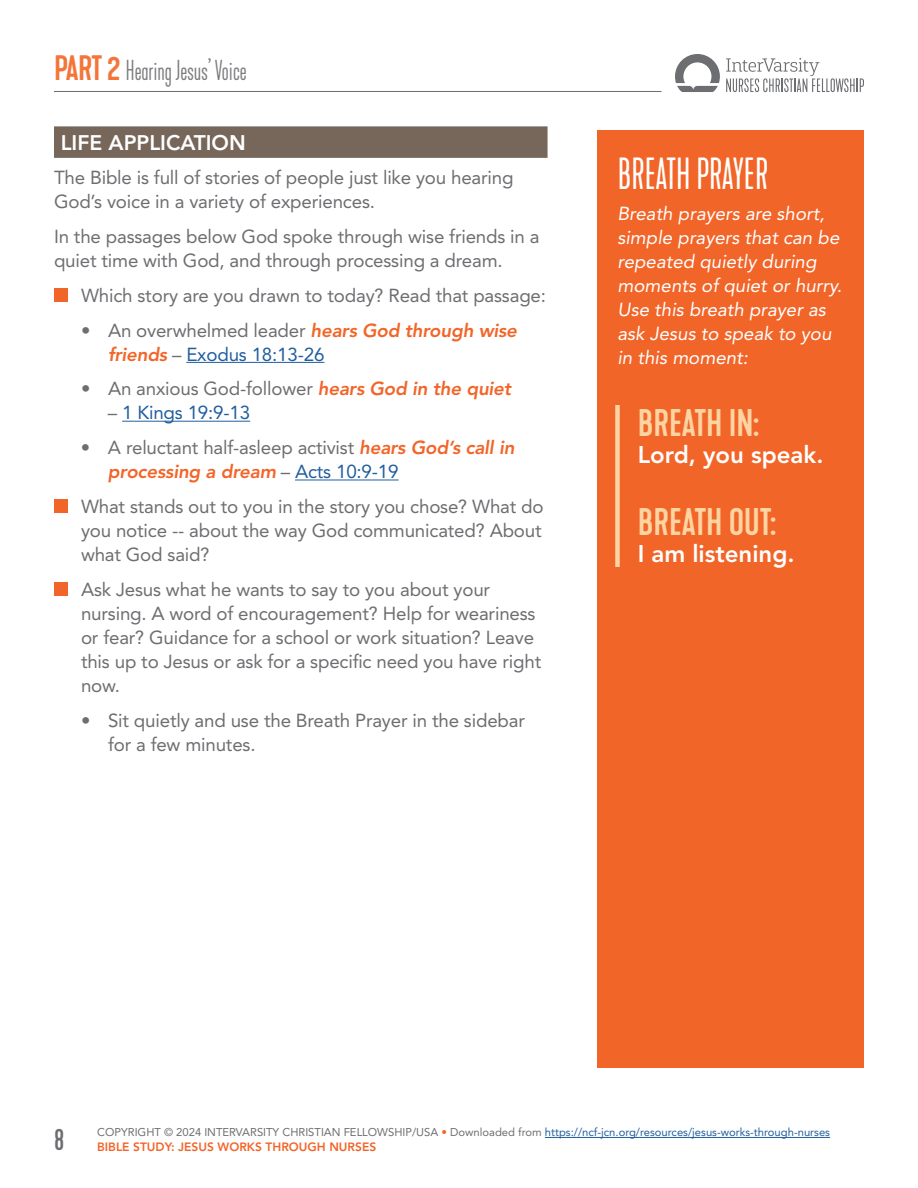
<style>
.page{position:relative;width:918px;height:1188px;background:#fff}
.page>*{position:absolute;margin:0;border:0;box-sizing:border-box;transform-origin:0 0}
.t1{font:42px "Kapra Neue Pro Light Condensed Rounded";letter-spacing:-.01em;color:#fff}
.t2{font:36px "Kapra Neue Pro Medium Rounded";color:#fed4a2}
.t3{font:30px "Kapra Neue Pro Regular Condensed Rounded";color:#6d6e71}
.t4{font:27px "Kapra Neue Pro Extra Light Condensed Rounded";letter-spacing:-.01em;color:#7c7c7f}
.t5{font:800 24px "Avenir LT Std";color:#fff}
.t6{font:800 21px "Avenir LT Std";color:#fff}
.t7{font:18.75px/24px "Avenir LT Std";letter-spacing:-.01em;color:#6d6e71}
.t8{font:italic 18.75px/24px "Avenir LT Std";color:#fff}
.t9{font:italic 800 18.75px/24px "Avenir LT Std";letter-spacing:-.01em;color:#f26529}
.t10{font:18.75px "Avenir LT Std";letter-spacing:-.01em;color:#215e9e}
.t11{font:800 12px "Avenir LT Std";color:#f26529}
.t12{font:11.25px "Avenir LT Std";color:#6d6e71}
.s1{font-family:"Kapra Neue Pro Medium Rounded";font-size:33px;color:#f4753a}
.s2{font-weight:400;font-style:normal;color:#6d6e71}
.s3{font-weight:400;font-style:normal;color:#215e9e}
.s4{font-weight:800;font-style:italic;color:#f26529}
.s5{color:#6d6e71}
.s6{color:#f26529}
.s7{color:#215e9e}
</style>
<div class="page">
<svg style="left:675px;top:54px;width:45px;height:38px"></svg>
<svg style="left:726px;top:58px;width:138px;height:34px"></svg>
<hr style="left:54px;top:91px;width:608px;height:1px;background:#6d6e71">
<hr style="left:545px;top:1137px;width:285px;height:1px;background:#215e9e">
<div style="left:54px;top:126px;width:494px;height:32px;background:#77675a"></div>
<hr style="left:186px;top:362px;width:138px;height:1px;background:#215e9e">
<hr style="left:122px;top:421px;width:128px;height:1px;background:#215e9e">
<hr style="left:295px;top:480px;width:104px;height:1px;background:#215e9e">
<div style="left:54px;top:288px;width:14px;height:14px;background:#f26529"></div>
<div style="left:54px;top:499px;width:14px;height:14px;background:#f26529"></div>
<div style="left:54px;top:582px;width:14px;height:14px;background:#f26529"></div>
<div style="left:597px;top:131px;width:267px;height:937px;background:#f26529"></div>
<div style="left:615px;top:405px;width:5px;height:162px;background:#fed4a2"></div>
<h3 class="t4" style="left:54px;top:55px;width:194px"><span class="s1">PART 2</span> Hearing Jesus’ Voice</h3>
<p class="t6" style="left:61px;top:130px;width:187px">LIFE APPLICATION</p>
<p class="t7" style="left:54px;top:166px;width:461px">The Bible is full of stories of people just like you hearing<br>God’s voice in a variety of experiences.</p>
<p class="t7" style="left:54px;top:225px;width:487px">In the passages below God spoke through wise friends in a quiet time with God, and through processing a dream.</p>
<p class="t7" style="left:81px;top:283px;width:467px">Which story are you drawn to today? Read that passage:</p>
<p class="t9" style="left:108px;top:318px;width:411px;text-indent:-27px"><span class="s2">• An overwhelmed leader</span> hears God through wise friends <span class="s2">–</span> <span class="s3">Exodus 18:13-26</span></p>
<p class="t7" style="left:81px;top:377px;width:432px">• An anxious God-follower <span class="s4">hears God in the quiet</span></p>
<p class="t10" style="left:108px;top:402px;width:144px"><span class="s5">–</span> 1 Kings 19:9-13</p>
<p class="t9" style="left:108px;top:436px;width:408px;text-indent:-27px"><span class="s2">• A reluctant half-asleep activist</span> hears God’s call in processing a dream <span class="s2">–</span> <span class="s3">Acts 10:9-19</span></p>
<p class="t7" style="left:81px;top:495px;width:464px;text-align:justify">What stands out to you in the story you chose? What do you notice -- about the way God communicated? About what God said?</p>
<p class="t7" style="left:81px;top:577px;width:462px">Ask Jesus what he wants to say to you about your nursing. A word of encouragement? Help for weariness or fear? Guidance for a school or work situation? Leave this up to Jesus or ask for a specific need you have right now.</p>
<p class="t7" style="left:108px;top:708px;width:419px;text-indent:-27px">• Sit quietly and use the Breath Prayer in the sidebar for a few minutes.</p>
<h1 class="t1" style="left:617px;top:149px;width:152px">BREATH PRAYER</h1>
<p class="t8" style="left:617px;top:202px;width:226px">Breath prayers are short, simple prayers that can be repeated quietly during moments of quiet or hurry.<br>Use this breath prayer as ask Jesus to speak to you in this moment:</p>
<h2 class="t2" style="left:638px;top:401px;width:123px">BREATH IN:</h2>
<p class="t5" style="left:638px;top:440px;width:187px">Lord, you speak.</p>
<h2 class="t2" style="left:638px;top:500px;width:140px">BREATH OUT:</h2>
<p class="t5" style="left:638px;top:539px;width:158px">I am listening.</p>
<h3 class="t3" style="left:54px;top:1121px;width:12px">8</h3>
<p class="t12" style="left:97px;top:1126px;width:734px">COPYRIGHT © 2024 INTERVARSITY CHRISTIAN FELLOWSHIP/USA <span class="s6">•</span> Downloaded from <span class="s7">https://ncf-jcn.org/resources/jesus-works-through-nurses</span></p>
<p class="t11" style="left:97px;top:1140px;width:281px">BIBLE STUDY: JESUS WORKS THROUGH NURSES</p>
</div>
